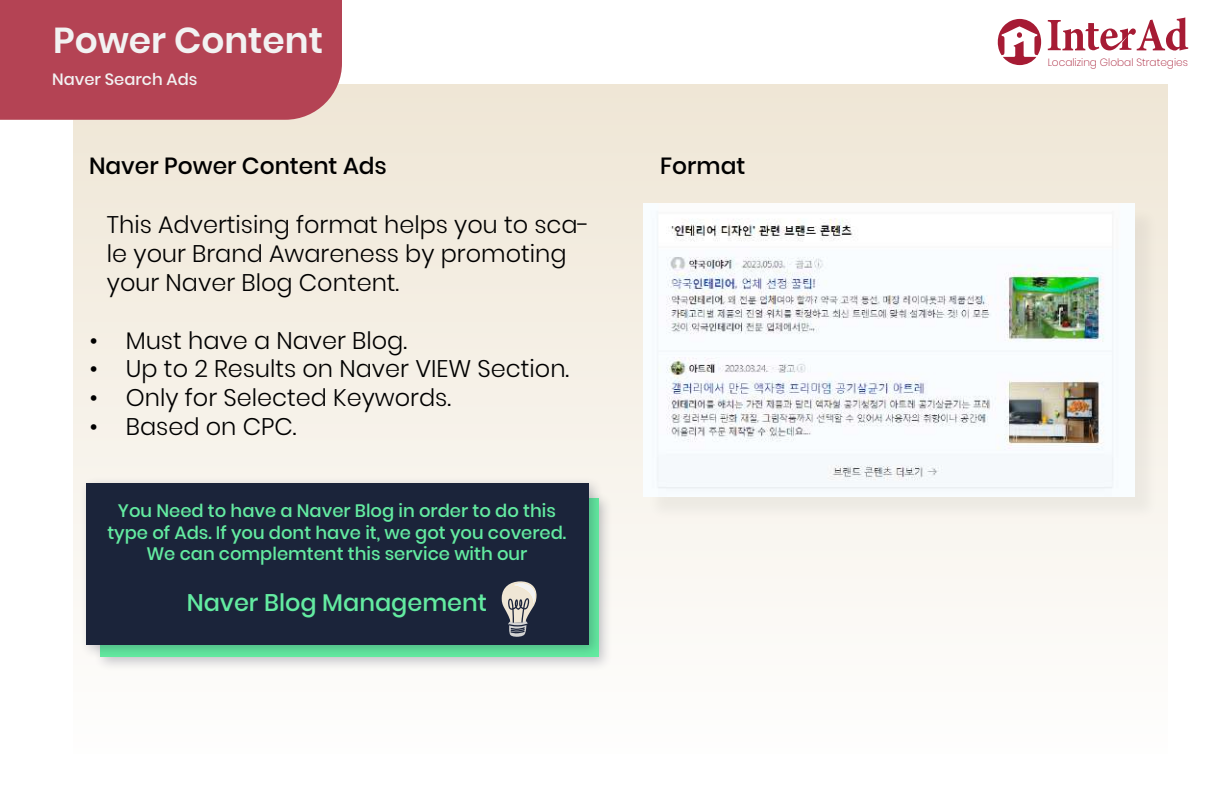
<style>
.page{position:relative;width:1224px;height:792px;background:#fff}
.page>*{position:absolute;margin:0;border:0;box-sizing:border-box;transform-origin:0 0}
.t1{font:600 36px "Poppins";color:#f2f2f2}
.t2{font:300 24px/28.8px "Poppins";color:#000}
.t3{font:500 24px "Poppins";color:#63eba1}
.t4{font:500 23.4px "Poppins";color:#000}
.t5{font:500 18px/21.6px "Poppins";color:#63eba1;text-align:center}
.t6{font:500 16.4px "Poppins";color:#f2f2f2}
.t7{font:200 10.6px "Poppins";color:#a61b34}
</style>
<div class="page">
<svg style="left:998px;top:19px;width:43px;height:46px"></svg>
<svg style="left:1048px;top:17px;width:140px;height:34px"></svg>
<div style="left:74px;top:85px;width:1094px;height:669px;background:linear-gradient(to bottom,#efe6d6,#fefefd)"></div>
<div style="left:0;top:0;width:342px;height:120px;background:#b44354"></div>
<div style="left:93px;top:491px;width:520px;height:180px;background:#1b243a;opacity:.25"></div>
<div style="left:79px;top:476px;width:524px;height:184px;background:#1b243a;opacity:.25"></div>
<div style="left:86px;top:483px;width:503px;height:162px;background:#1b243a"></div>
<div style="left:647px;top:206px;width:512px;height:315px;background:#efece4"></div>
<img style="left:643px;top:203px;width:492px;height:294px">
<svg style="left:502px;top:581px;width:35px;height:56px"></svg>
<h1 class="t1" style="left:53px;top:20px;width:271px">Power Content</h1>
<p class="t6" style="left:52px;top:69px;width:147px">Naver Search Ads</p>
<p class="t4" style="left:89px;top:152px;width:299px">Naver Power Content Ads</p>
<p class="t4" style="left:660px;top:152px;width:87px">Format</p>
<p class="t2" style="left:107px;top:211px;width:484px">This Advertising format helps you to sca&shy;le your Brand Awareness by promoting your Naver Blog Content.</p>
<p class="t2" style="left:90px;top:326px;width:319px">• Must have a Naver Blog.</p>
<p class="t2" style="left:90px;top:355px;width:481px">• Up to 2 Results on Naver VIEW Section.</p>
<p class="t2" style="left:90px;top:384px;width:363px">• Only for Selected Keywords.</p>
<p class="t2" style="left:90px;top:412px;width:208px">• Based on CPC.</p>
<p class="t5" style="left:107px;top:500px;width:461px">You Need to have a Naver Blog in order to do this type of Ads. If you dont have it, we got you covered.<br>We can complemtent this service with our</p>
<p class="t3" style="left:187px;top:588px;width:302px">Naver Blog Management</p>
<p class="t7" style="left:1048px;top:56px;width:142px">Localizing Global Strategies</p>
</div>
